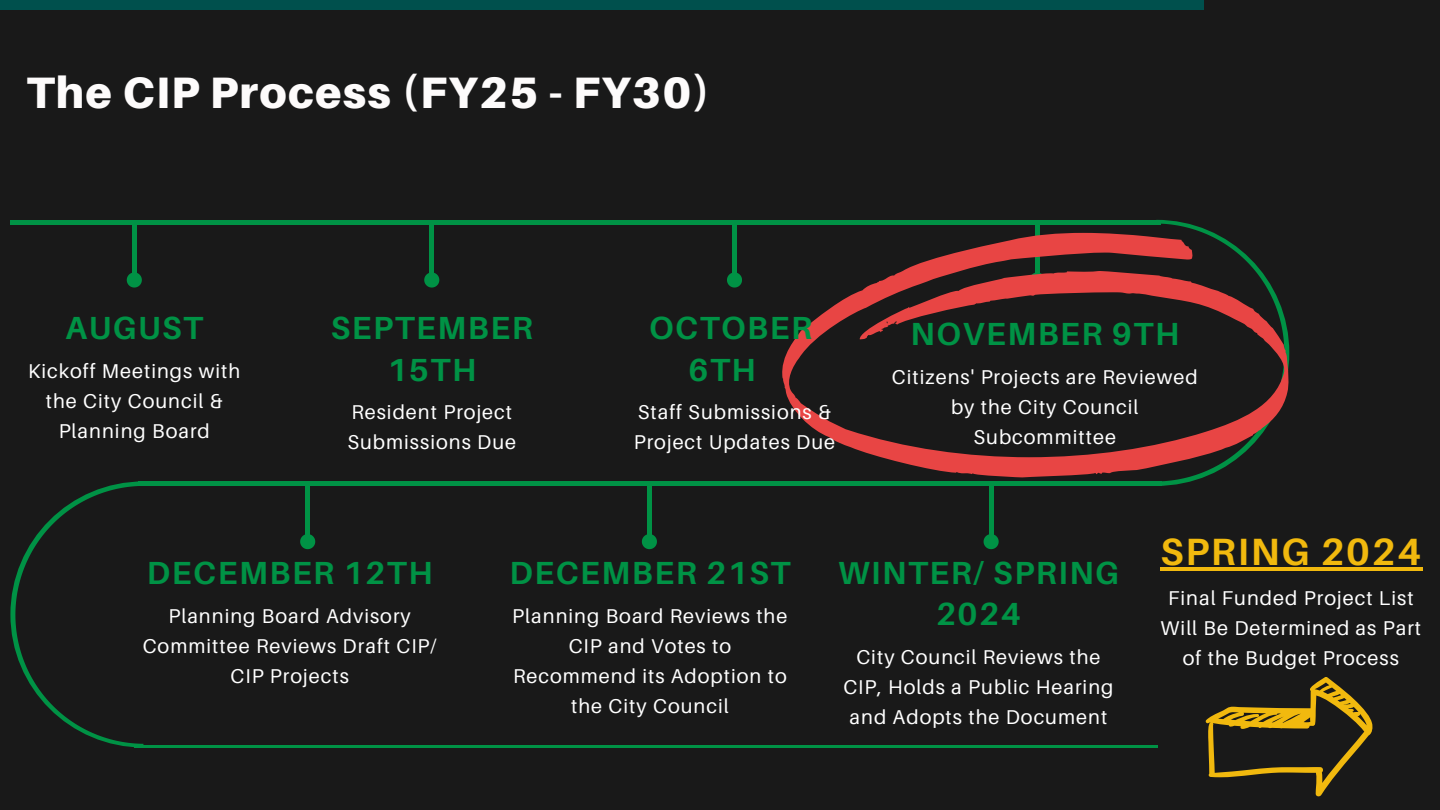
<style>
.page{position:relative;width:1440px;height:810px;background:#191919}
.page>*{position:absolute;margin:0;border:0;box-sizing:border-box;transform-origin:0 0}
.t1{font:900 44px "Aileron";letter-spacing:.03em;color:#fdfbfb}
.t2{font:700 38px "Aileron";letter-spacing:.05em;color:#f1b90e}
.t3{font:700 32px/41.2px "Aileron";letter-spacing:.05em;color:#009245;text-align:center}
.t4{font:20px/30px "Aileron";letter-spacing:.05em;color:#fff;text-align:center}
</style>
<div class="page">
<div style="left:732px;top:220px;width:5px;height:60px;background:#009245"></div>
<svg style="left:727px;top:273px;width:15px;height:14px"></svg>
<svg style="left:1161px;top:220px;width:31px;height:266px"></svg>
<svg style="left:1026px;top:224px;width:188px;height:257px"></svg>
<div style="left:1035px;top:220px;width:5px;height:60px;background:#009245"></div>
<hr style="left:306px;top:481px;width:4px;height:60px;background:#009245">
<svg style="left:300px;top:534px;width:15px;height:15px"></svg>
<div style="left:647px;top:481px;width:5px;height:60px;background:#009245"></div>
<svg style="left:642px;top:534px;width:15px;height:15px"></svg>
<hr style="left:989px;top:481px;width:4px;height:60px;background:#009245">
<svg style="left:984px;top:534px;width:15px;height:15px"></svg>
<svg style="left:11px;top:481px;width:132px;height:266px"></svg>
<svg style="left:15px;top:486px;width:129px;height:258px"></svg>
<hr style="left:134px;top:745px;width:1024px;height:3px;background:#009245">
<div style="left:138px;top:481px;width:1023px;height:5px;background:#009245"></div>
<div style="left:0;top:0;width:1204px;height:10px;background:#00504d"></div>
<div style="left:132px;top:220px;width:5px;height:60px;background:#009245"></div>
<svg style="left:127px;top:273px;width:15px;height:14px"></svg>
<hr style="left:430px;top:220px;width:4px;height:60px;background:#009245">
<svg style="left:424px;top:272px;width:15px;height:15px"></svg>
<hr style="left:10px;top:220px;width:1151px;height:4px;background:#009245">
<svg style="left:782px;top:233px;width:507px;height:244px"></svg>
<svg style="left:1206px;top:677px;width:167px;height:119px"></svg>
<hr style="left:1160px;top:567px;width:263px;height:4px;background:#f1b90e">
<p class="t1" style="left:27px;top:65px;width:685px">The CIP Process (FY25 - FY30)</p>
<p class="t3" style="left:66px;top:307px;width:139px">AUGUST</p>
<p class="t4" style="left:28px;top:356px;width:214px">Kickoff Meetings with the City Council &amp;<br>Planning Board</p>
<p class="t3" style="left:331px;top:307px;width:203px">SEPTEMBER<br>15TH</p>
<p class="t4" style="left:347px;top:397px;width:170px;text-align:left">Resident Project<br>Submissions Due</p>
<p class="t3" style="left:649px;top:307px;width:165px">OCTOBER</p>
<p class="t3" style="left:688px;top:348px;width:69px">6TH</p>
<p class="t4" style="left:634px;top:397px;width:203px;text-align:left">Staff Submissions &amp;<br>Project Updates Due</p>
<p class="t3" style="left:910px;top:313px;width:270px">NOVEMBER 9TH</p>
<p class="t4" style="left:892px;top:361px;width:307px">Citizens' Projects are Reviewed by the City Council<br>Subcommittee</p>
<p class="t3" style="left:147px;top:552px;width:287px">DECEMBER 12TH</p>
<p class="t4" style="left:143px;top:601px;width:295px">Planning Board Advisory<br>Committee Reviews Draft CIP/<br>CIP Projects</p>
<p class="t3" style="left:509px;top:552px;width:282px">DECEMBER 21ST</p>
<p class="t4" style="left:512px;top:601px;width:277px">Planning Board Reviews the<br>CIP and Votes to<br>Recommend its Adoption to the City Council</p>
<p class="t3" style="left:838px;top:551px;width:282px">WINTER/ SPRING<br>2024</p>
<p class="t4" style="left:843px;top:641px;width:272px">City Council Reviews the<br>CIP, Holds a Public Hearing and Adopts the Document</p>
<p class="t2" style="left:1160px;top:528px;width:262px">SPRING 2024</p>
<p class="t4" style="left:1161px;top:583px;width:262px">Final Funded Project List<br>Will Be Determined as Part of the Budget Process</p>
</div>
